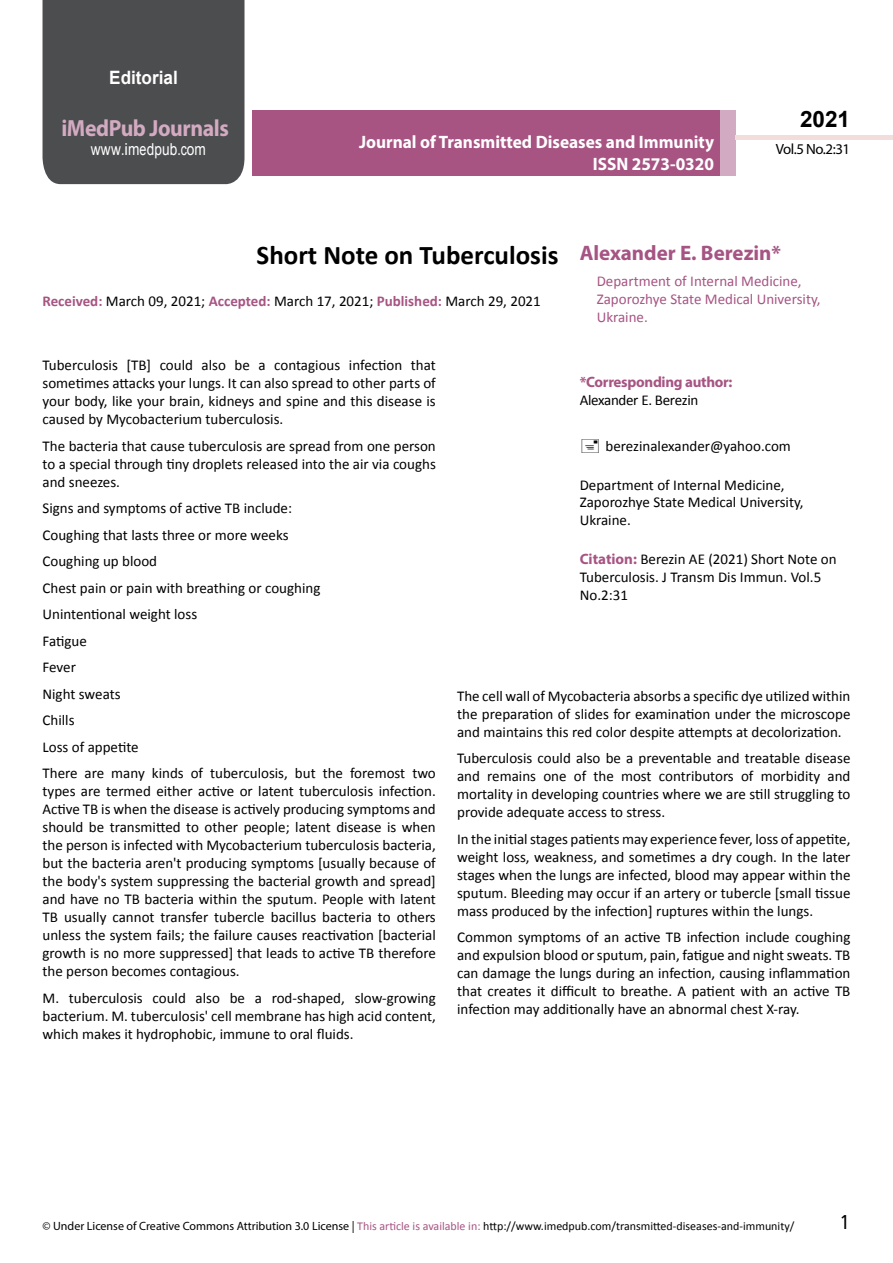
<style>
.page{position:relative;width:893px;height:1263px;background:#fff}
.page>*{position:absolute;margin:0;border:0;box-sizing:border-box;transform-origin:0 0}
.t1{font:700 27px "Calibri";color:#000}
.t2{font:25.5px "Tunga";color:#000}
.t3{font:700 23.4px "Myriad Pro";letter-spacing:-.02em;color:#d2aac1;scale:.93 1}
.t4{font:700 22.5px "Arial";color:#000}
.t5{font:700 21px "Myriad Pro";color:#a55483}
.t6{font:700 18.45px "Arial";color:#fff;scale:.93 1}
.t7{font:700 18px/21.6px "Myriad Pro";color:#fff;text-align:right;scale:.96 1}
.t8{font:16.5px "Arial";letter-spacing:.01em;color:#fff;scale:.83 1}
.t9{font:15px/18px "Calibri";color:#000;text-align:justify}
.t10{font:15px/18px "Calibri";color:#a75483}
.t11{font:700 15px "Myriad Pro";letter-spacing:-.02em;color:#a75483}
.t12{font:15px "Calibri";letter-spacing:-.02em;color:#000}
.t13{font:14.85px "Myriad Pro";letter-spacing:-.03em;color:#000}
.t14{font:12px "Calibri";color:#000}
.s1{font-family:"Calibri"}
.s2{font-weight:700;color:#a75483}
.s3{font-family:"Myriad Pro";font-weight:700;color:#a75483}
.s4{font-family:"Myriad Pro"}
.s5{color:#a75483}
</style>
<div class="page">
<div style="left:252px;top:110px;width:469px;height:66px;background:#a75483"></div>
<div style="left:720px;top:110px;width:16px;height:66px;background:#d2aac1"></div>
<div style="left:43px;top:0;width:201px;height:184px;background:#4c4d4f"></div>
<div style="left:736px;top:135px;width:157px;height:5px;background:#f2dddc"></div>
<p class="t6" style="left:109px;top:65px;width:75px">Editorial</p>
<h3 class="t3" style="left:61px;top:113px;width:181px">iMedPub Journals</h3>
<p class="t8" style="left:91px;top:139px;width:140px">www<span class="s1">.</span>imedpub<span class="s1">.</span>com</p>
<p class="t7" style="left:359px;top:131px;width:371px">Journal of Transmitted Diseases and Immunity<br>ISSN 2573-0320</p>
<h3 class="t4" style="left:800px;top:104px;width:52px">2021</h3>
<p class="t13" style="left:776px;top:140px;width:76px">Vol.5 No.2:31</p>
<h1 class="t1" style="left:257px;top:238px;width:303px">Short Note on Tuberculosis</h1>
<p class="t9" style="left:43px;top:292px;width:500px"><span class="s2">Received:</span> March 09, 2021; <span class="s2">Accepted:</span> March 17, 2021; <span class="s2">Published:</span> March 29, 2021</p>
<h3 class="t5" style="left:580px;top:239px;width:203px">Alexander E. Berezin*</h3>
<p class="t10" style="left:597px;top:272px;width:225px">Department of Internal Medicine,<br>Zaporozhye State Medical University,<br>Ukraine.</p>
<p class="t9" style="left:43px;top:356px;width:395px">Tuberculosis [TB] could also be a contagious infection that sometimes attacks your lungs. It can also spread to other parts of your body, like your brain, kidneys and spine and this disease is caused by Mycobacterium tuberculosis.</p>
<p class="t9" style="left:43px;top:437px;width:395px">The bacteria that cause tuberculosis are spread from one person to a special through tiny droplets released into the air via coughs and sneezes.</p>
<p class="t9" style="left:43px;top:495px;width:395px;line-height:26.5px;text-align:left">Signs and symptoms of active TB include:<br>Coughing that lasts three or more weeks<br>Coughing up blood<br>Chest pain or pain with breathing or coughing<br>Unintentional weight loss<br>Fatigue<br>Fever<br>Night sweats<br>Chills<br>Loss of appetite<br>There are many kinds of tuberculosis, but the foremost two</p>
<p class="t9" style="left:43px;top:782px;width:395px">types are termed either active or latent tuberculosis infection.<br>Active TB is when the disease is actively producing symptoms and should be transmitted to other people; latent disease is when the person is infected with Mycobacterium tuberculosis bacteria, but the bacteria aren't producing symptoms [usually because of the body's system suppressing the bacterial growth and spread] and have no TB bacteria within the sputum. People with latent TB usually cannot transfer tubercle bacillus bacteria to others unless the system fails; the failure causes reactivation [bacterial growth is no more suppressed] that leads to active TB therefore the person becomes contagious.</p>
<p class="t9" style="left:43px;top:989px;width:395px">M. tuberculosis could also be a rod-shaped, slow-growing bacterium. M. tuberculosis' cell membrane has high acid content, which makes it hydrophobic, immune to oral fluids.</p>
<p class="t11" style="left:580px;top:372px;width:154px">*Corresponding author:</p>
<p class="t12" style="left:580px;top:390px;width:120px">Alexander E. Berezin</p>
<p class="t9" style="left:605px;top:437px;width:187px">berezinalexander@yahoo.com</p>
<p class="t9" style="left:580px;top:476px;width:225px;line-height:17.4px;text-align:left">Department of Internal Medicine,<br>Zaporozhye State Medical University,<br>Ukraine.</p>
<p class="t9" style="left:580px;top:550px;width:258px;text-align:left"><span class="s3">Citation:</span> Berezin AE (2021) Short Note on<br>Tuberculosis. J Transm Dis Immun. Vol.5<br>No.2:31</p>
<p class="t9" style="left:457px;top:687px;width:395px">The cell wall of Mycobacteria absorbs a specific dye utilized within the preparation of slides for examination under the microscope and maintains this red color despite attempts at decolorization.</p>
<p class="t9" style="left:457px;top:749px;width:395px">Tuberculosis could also be a preventable and treatable disease and remains one of the most contributors of morbidity and mortality in developing countries where we are still struggling to provide adequate access to stress.</p>
<p class="t9" style="left:457px;top:830px;width:395px">In the initial stages patients may experience fever, loss of appetite, weight loss, weakness, and sometimes a dry cough. In the later stages when the lungs are infected, blood may appear within the sputum. Bleeding may occur if an artery or tubercle [small tissue mass produced by the infection] ruptures within the lungs.</p>
<p class="t9" style="left:457px;top:928px;width:395px">Common symptoms of an active TB infection include coughing and expulsion blood or sputum, pain, fatigue and night sweats. TB can damage the lungs during an infection, causing inflammation that creates it difficult to breathe. A patient with an active TB infection may additionally have an abnormal chest X-ray.</p>
<p class="t14" style="left:43px;top:1218px;width:753px"><span class="s4">© Under License of Creative Commons Attribution 3.0 License |</span> <span class="s5">This article is available in:</span> http://www.imedpub.com/transmitted-diseases-and-immunity/</p>
<h2 class="t2" style="left:841px;top:1205px;width:9px">1</h2>
</div>
